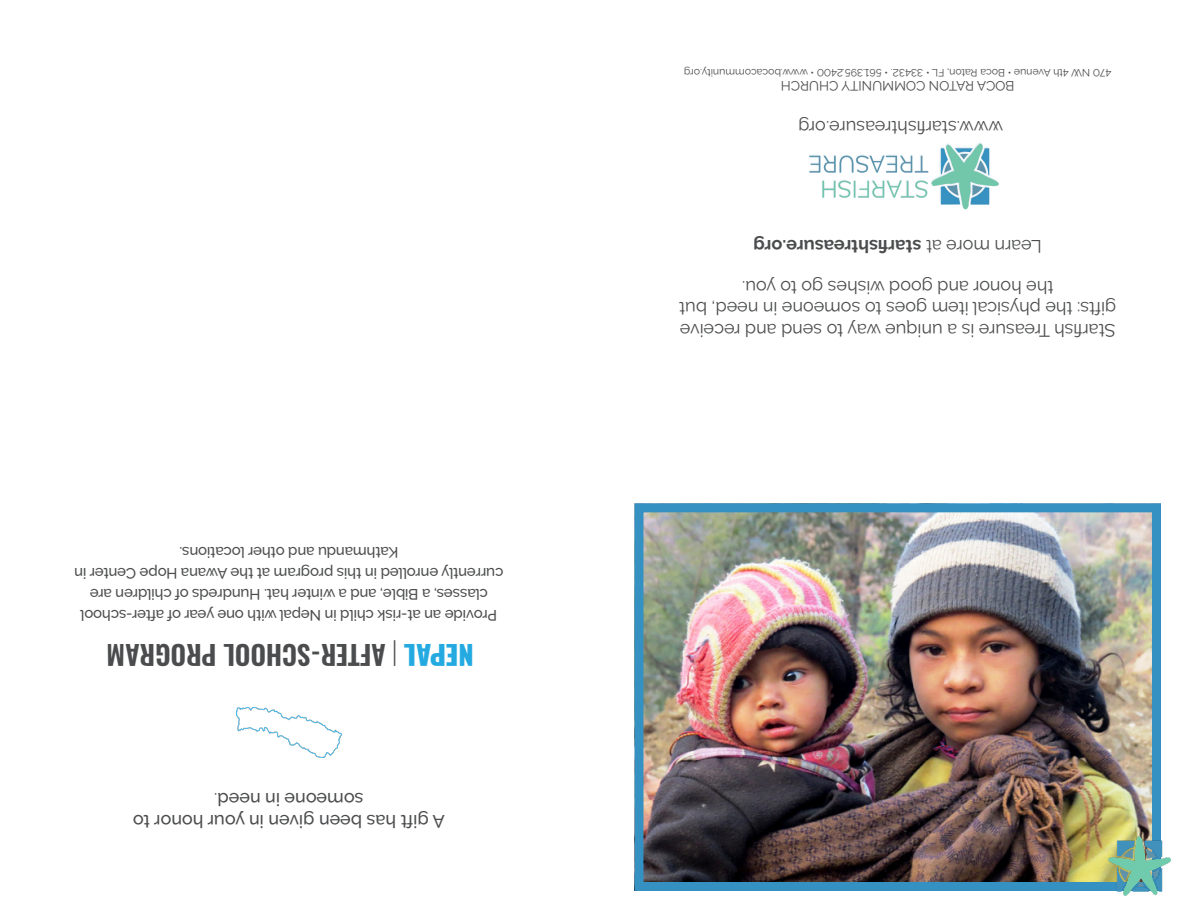
<style>
.page{position:relative;width:1188px;height:918px;background:#fff}
.page>*{position:absolute;margin:0;border:0;box-sizing:border-box;transform-origin:0 0}
.t1{font:600 27px "Oswald";color:#4b4c4d}
.t2{font:18px/21.6px "Raleway";color:#4b4c4d;text-align:center}
.t3{font:500 18px/21.6px "Raleway";color:#4b4c4d;text-align:center}
.t4{font:700 18px "Raleway";color:#4b4c4d}
.description_NEW{font:500 15px/21px "Raleway";letter-spacing:-.01em;color:#4b4c4d;text-align:center}
.t5{font:13.5px "Raleway";color:#4b4c4d}
.t6{font:10.5px "Raleway";color:#4b4c4d}
.s1{font-weight:800;color:#24aae1}
.s2{font-weight:200}
.s3{font-weight:400}
</style>
<div class="page">
<img style="left:644px;top:513px;width:507px;height:368px">
<div style="left:634px;top:503px;width:527px;height:388px;border:9px solid #3491c2"></div>
<img style="left:809px;top:143px;width:190px;height:67px">
<img style="left:1109px;top:837px;width:61px;height:59px">
<img style="left:237px;top:707px;width:104px;height:50px">
<p class="description_NEW" style="left:503px;top:626px;width:430px;rotate:-180deg">Provide an at-risk child in Nepal with one year of after-school classes, a Bible, and a winter hat. Hundreds of children are currently enrolled in this program at the Awana Hope Center in Kathmandu and other locations.</p>
<p class="t1" style="left:474px;top:674px;width:369px;rotate:-180deg"><span class="s1">NEPAL</span> <span class="s2">|</span> AFTER-SCHOOL PROGRAM</p>
<p class="t3" style="left:445px;top:832px;width:313px;rotate:-180deg">A gift has been given in your honor to someone in need<span class="s3">.</span></p>
<p class="t6" style="left:1111px;top:78px;width:429px;rotate:-180deg">470 NW 4th Avenue • Boca Raton, FL • 33432. • 561.395.2400 • www.bocacommunity.org</p>
<p class="t5" style="left:1014px;top:94px;width:235px;rotate:-180deg">BOCA RATON COMMUNITY CHURCH</p>
<p class="t2" style="left:1003px;top:138px;width:206px;rotate:-180deg">www.starfishtreasure.org</p>
<p class="t4" style="left:1042px;top:257px;width:290px;rotate:-180deg"><span class="s3">Learn more at</span> starfishtreasure.org</p>
<p class="t2" style="left:1116px;top:341px;width:439px;rotate:-180deg">Starfish Treasure is a unique way to send and receive gifts: the physical item goes to someone in need, but the honor and good wishes go to you.</p>
</div>
